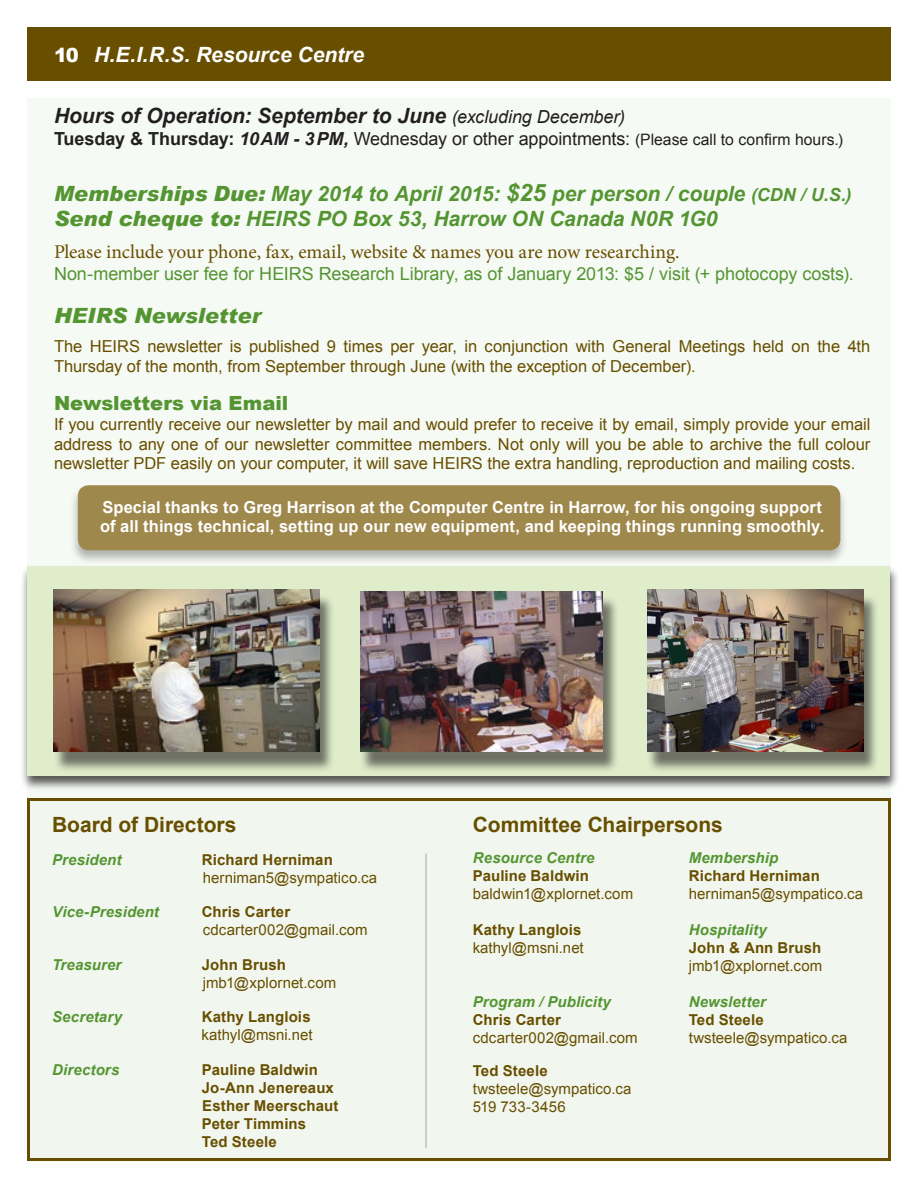
<style>
.page{position:relative;width:918px;height:1188px;background:#fff}
.page>*{position:absolute;margin:0;border:0;box-sizing:border-box;transform-origin:0 0}
.subheads{font:italic 700 21px/25.2px "Arial";color:#549532}
.subheads-2{font:italic 700 21px "Arial";color:#231f20}
.t1{font:700 21px "Arial";color:#684f00}
.subheads-3{font:italic 700 21px "Arial";color:#fff}
.subheads-4{font:italic 900 21px "Arial";color:#549532}
.t2{font:19.5px "Minion Pro";letter-spacing:-.005em;color:#684f00}
.t3{font:900 19.5px "Arial";color:#549532}
.t4{font:18px "Arial";letter-spacing:-.005em;color:#549532}
.subheads-5{font:18px "Arial";letter-spacing:-.005em;color:#231f20}
.t5{font:16.5px/19.8px "Arial";color:#684f00}
.t6{font:700 16.5px "Arial";letter-spacing:.005em;color:#fff}
.t7{font:15px/18px "Arial";letter-spacing:.005em;color:#684f00}
.t8{font:700 15px "Arial";letter-spacing:.01em;color:#684f00}
.t9{font:italic 700 15px "Arial";letter-spacing:.01em;color:#549532}
.s1{font-weight:900;font-style:normal;font-size:19.5px}
.s2{font-weight:400;font-size:18px}
.s3{font-weight:700}
.s4{font-weight:700;font-style:italic}
.s5{font-size:15.75px}
.s6{font-weight:900}
.s7{font-size:24px}
.s8{font-size:18px}
</style>
<div class="page">
<div style="left:27px;top:27px;width:864px;height:54px;background:#684f00"></div>
<div style="left:27px;top:98px;width:864px;height:1064px;background:#f6faf5"></div>
<div style="left:27px;top:798px;width:864px;height:363px;background:#f1f6ee;border:3px solid #684f00"></div>
<hr style="left:425px;top:854px;width:2px;height:294px;background:#231f20">
<div style="left:21px;top:565px;width:879px;height:226px;background:#231f20;opacity:.75"></div>
<div style="left:28px;top:567px;width:862px;height:209px;background:#dfedcb"></div>
<div style="left:53px;top:594px;width:282px;height:178px;background:#231f20;opacity:.6"></div>
<img style="left:54px;top:590px;width:265px;height:162px">
<div style="left:359px;top:596px;width:260px;height:177px;background:#231f20;opacity:.6"></div>
<img style="left:360px;top:591px;width:243px;height:161px">
<div style="left:647px;top:594px;width:232px;height:178px;background:#231f20;opacity:.6"></div>
<img style="left:647px;top:590px;width:216px;height:162px">
<div style="left:69px;top:484px;width:779px;height:81px;background:#231f20;opacity:.33"></div>
<div style="left:78px;top:485px;width:762px;height:65px;background:#9f884c;border-radius:11px"></div>
<p class="subheads-3" style="left:54px;top:41px;width:312px"><span class="s1">10</span> H.E.I.R.S. Resource Centre</p>
<p class="subheads-2" style="left:54px;top:102px;width:573px">Hours of Operation: September to June <span class="s2">(excluding December)</span></p>
<p class="subheads-5" style="left:54px;top:127px;width:791px"><span class="s3">Tuesday &amp; Thursday:</span> <span class="s4">10AM - 3PM,</span> Wednesday or other appointments: <span class="s5">(Please call to confirm hours.)</span></p>
<p class="subheads" style="left:54px;top:181px;width:799px"><span class="s6">Memberships Due:</span> May 2014 to April 2015: <span class="s7">$25</span> per person / couple <span class="s8">(CDN / U.S.)<br></span><span class="s6">Send cheque to:</span> HEIRS PO Box 53, Harrow ON Canada N0R 1G0</p>
<p class="t2" style="left:54px;top:239px;width:627px">Please include your phone, fax, email, website &amp; names you are now researching.</p>
<p class="t4" style="left:54px;top:262px;width:801px">Non-member user fee for HEIRS Research Library, as of January 2013: $5 / visit (+ photocopy costs).</p>
<p class="subheads-4" style="left:54px;top:303px;width:208px">HEIRS Newsletter</p>
<p class="t5" style="left:54px;top:336px;width:818px">The HEIRS newsletter is published 9 times per year, in conjunction with General Meetings held on the 4th<br>Thursday of the month, from September through June (with the exception of December).</p>
<p class="t3" style="left:54px;top:389px;width:236px">Newsletters via Email</p>
<p class="t5" style="left:54px;top:414px;width:818px;text-align:justify">If you currently receive our newsletter by mail and would prefer to receive it by email, simply provide your email address to any one of our newsletter committee members. Not only will you be able to archive the full colour newsletter PDF easily on your computer, it will save HEIRS the extra handling, reproduction and mailing costs.</p>
<p class="t6" style="left:102px;top:496px;width:721px">Special thanks to Greg Harrison at the Computer Centre in Harrow, for his ongoing support</p>
<p class="t6" style="left:100px;top:516px;width:726px">of all things technical, setting up our new equipment, and keeping things running smoothly.</p>
<p class="t1" style="left:52px;top:810px;width:186px">Board of Directors</p>
<p class="t9" style="left:52px;top:849px;width:71px">President</p>
<p class="t8" style="left:202px;top:849px;width:133px">Richard Herniman</p>
<p class="t7" style="left:203px;top:869px;width:176px">herniman5@sympatico.ca</p>
<p class="t9" style="left:52px;top:902px;width:108px">Vice-President</p>
<p class="t8" style="left:202px;top:902px;width:90px">Chris Carter</p>
<p class="t7" style="left:203px;top:921px;width:166px">cdcarter002@gmail.com</p>
<p class="t9" style="left:52px;top:954px;width:71px">Treasurer</p>
<p class="t8" style="left:202px;top:954px;width:86px">John Brush</p>
<p class="t7" style="left:203px;top:974px;width:135px">jmb1@xplornet.com</p>
<p class="t9" style="left:52px;top:1007px;width:72px">Secretary</p>
<p class="t8" style="left:202px;top:1007px;width:110px">Kathy Langlois</p>
<p class="t7" style="left:202px;top:1026px;width:112px">kathyl@msni.net</p>
<p class="t9" style="left:52px;top:1059px;width:69px">Directors</p>
<p class="t8" style="left:202px;top:1059px;width:118px">Pauline Baldwin</p>
<p class="t8" style="left:202px;top:1077px;width:134px">Jo-Ann Jenereaux</p>
<p class="t8" style="left:202px;top:1095px;width:138px">Esther Meerschaut</p>
<p class="t8" style="left:202px;top:1113px;width:106px">Peter Timmins</p>
<p class="t8" style="left:202px;top:1131px;width:76px">Ted Steele</p>
<p class="t1" style="left:473px;top:811px;width:252px">Committee Chairpersons</p>
<p class="t9" style="left:473px;top:848px;width:123px">Resource Centre</p>
<p class="t9" style="left:689px;top:848px;width:91px">Membership</p>
<p class="t8" style="left:473px;top:866px;width:118px">Pauline Baldwin</p>
<p class="t8" style="left:689px;top:866px;width:133px">Richard Herniman</p>
<p class="t7" style="left:473px;top:885px;width:162px">baldwin1@xplornet.com</p>
<p class="t7" style="left:689px;top:885px;width:176px">herniman5@sympatico.ca</p>
<p class="t8" style="left:473px;top:920px;width:110px">Kathy Langlois</p>
<p class="t9" style="left:689px;top:920px;width:80px">Hospitality</p>
<p class="t7" style="left:473px;top:939px;width:112px">kathyl@msni.net</p>
<p class="t7" style="left:689px;top:939px;width:135px"><span class="s3">John &amp; Ann Brush </span>jmb1@xplornet.com</p>
<p class="t9" style="left:473px;top:992px;width:140px">Program / Publicity</p>
<p class="t9" style="left:689px;top:992px;width:79px">Newsletter</p>
<p class="t8" style="left:473px;top:1010px;width:90px">Chris Carter</p>
<p class="t8" style="left:689px;top:1010px;width:76px">Ted Steele</p>
<p class="t7" style="left:473px;top:1029px;width:166px">cdcarter002@gmail.com</p>
<p class="t7" style="left:689px;top:1029px;width:160px">twsteele@sympatico.ca</p>
<p class="t8" style="left:473px;top:1061px;width:76px">Ted Steele</p>
<p class="t7" style="left:473px;top:1080px;width:160px">twsteele@sympatico.ca</p>
<p class="t7" style="left:473px;top:1098px;width:94px">519 733-3456</p>
</div>
